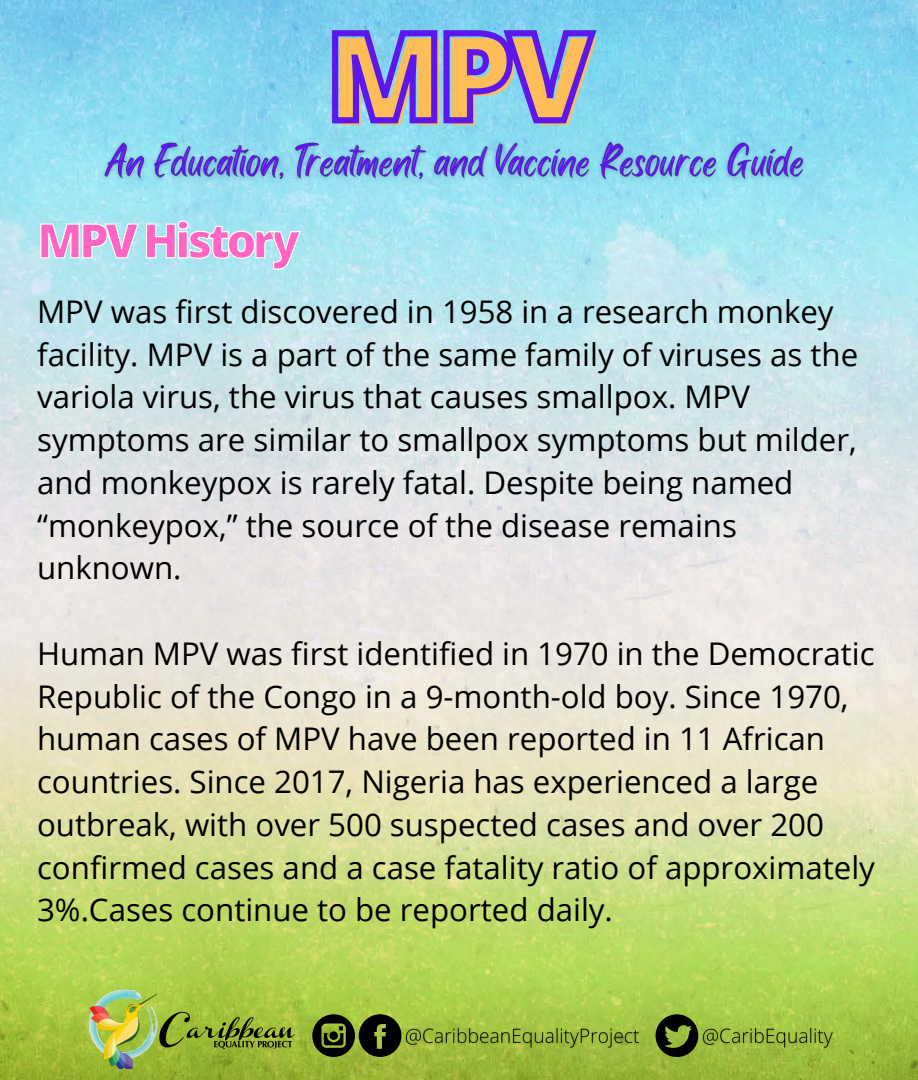
<style>
.page{position:relative;width:918px;height:1080px;background:#fff}
.page>*{position:absolute;margin:0;border:0;box-sizing:border-box;transform-origin:0 0}
.t1{font:800 121.95px "Open Sans";color:#ffbd59}
.t2{font:800 47.25px "Open Sans";letter-spacing:-.08em;color:#ff66c4}
.t3{font:31.2px/42.8px "Open Sans";color:#000}
</style>
<div class="page">
<img style="left:0;top:0;width:918px;height:1080px">
<img style="left:86px;top:988px;width:214px;height:81px">
<svg style="left:656px;top:1014px;width:42px;height:43px"></svg>
<svg style="left:312px;top:1014px;width:89px;height:43px"></svg>
<svg style="left:329px;top:26px;width:272px;height:100px"></svg>
<img style="left:96px;top:126px;width:725px;height:75px">
<svg style="left:40px;top:220px;width:262px;height:50px"></svg>
<img style="left:401px;top:1019px;width:242px;height:35px">
<img style="left:698px;top:1019px;width:138px;height:35px">
<h2 class="t2" style="left:37px;top:207px;width:264px">MPV History</h2>
<h1 class="t1" style="left:330px;top:-5px;width:268px">MPV</h1>
<p class="t3" style="left:37px;top:289px;width:823px">MPV was first discovered in 1958 in a research monkey facility. MPV is a part of the same family of viruses as the variola virus, the virus that causes smallpox. MPV symptoms are similar to smallpox symptoms but milder, and monkeypox is rarely fatal. Despite being named “monkeypox,” the source of the disease remains unknown.</p>
<p class="t3" style="left:37px;top:631px;width:839px">Human MPV was first identified in 1970 in the Democratic Republic of the Congo in a 9-month-old boy. Since 1970, human cases of MPV have been reported in 11 African countries. Since 2017, Nigeria has experienced a large outbreak, with over 500 suspected cases and over 200 confirmed cases and a case fatality ratio of approximately 3%.Cases continue to be reported daily.</p>
</div>
